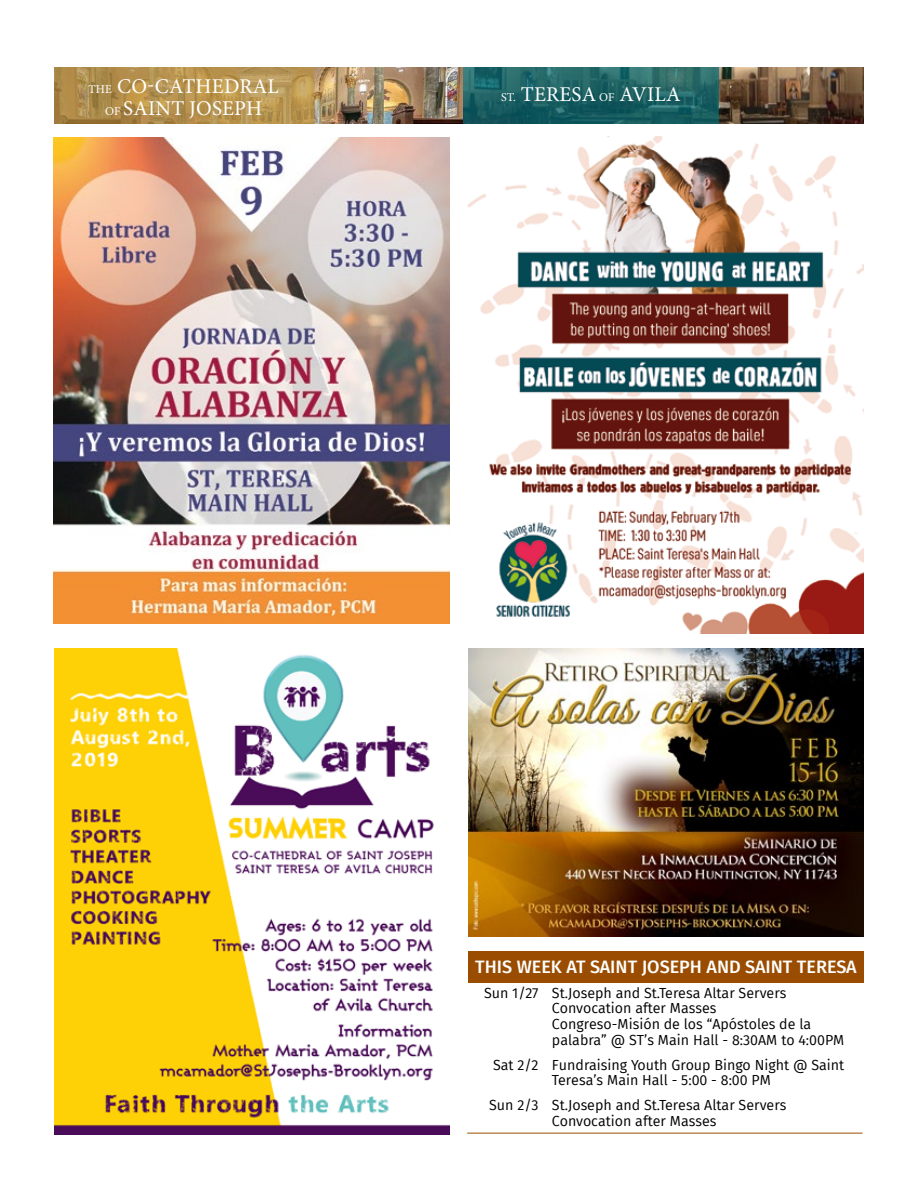
<style>
.page{position:relative;width:918px;height:1188px;background:#fff}
.page>*{position:absolute;margin:0;border:0;box-sizing:border-box;transform-origin:0 0}
.t1{font:21px/22.5px "Minion Pro";letter-spacing:.01em;color:#fff;text-align:center}
.t2{font:500 18px "Fira Sans";color:#fff}
.t3{font:14.25px/15.8px "Fira Sans";color:#000}
.s1{font-size:12px}
</style>
<div class="page">
<img style="left:313px;top:68px;width:551px;height:56px">
<svg style="left:461px;top:68px;width:258px;height:56px;background:#1f6264"></svg>
<svg style="left:54px;top:68px;width:259px;height:56px;background:#b4914e"></svg>
<hr style="left:467px;top:1133px;width:396px;height:1px;background:#9a4d00">
<div style="left:468px;top:951px;width:396px;height:31px;background:#9a4d00"></div>
<img style="left:54px;top:649px;width:396px;height:486px">
<img style="left:54px;top:137px;width:396px;height:486px">
<img style="left:468px;top:136px;width:396px;height:497px">
<img style="left:468px;top:648px;width:396px;height:288px">
<h1 class="t1" style="left:88px;top:75px;width:192px"><span class="s1">THE</span> CO-CATHEDRAL<br><span class="s1">OF</span> SAINT JOSEPH</h1>
<h1 class="t1" style="left:501px;top:83px;width:181px"><span class="s1">ST.</span> TERESA <span class="s1">OF</span> AVILA</h1>
<p class="t2" style="left:475px;top:952px;width:383px">THIS WEEK AT SAINT JOSEPH AND SAINT TERESA</p>
<p class="t3" style="left:552px;top:984px;width:294px;text-indent:-68px">Sun 1/27 St.Joseph and St.Teresa Altar Servers Convocation after Masses<br>Congreso-Misión de los “Apóstoles de la palabra” @ ST’s Main Hall - 8:30AM to 4:00PM</p>
<p class="t3" style="left:552px;top:1056px;width:294px;text-indent:-59px">Sat 2/2 Fundraising Youth Group Bingo Night @ Saint<br>Teresa’s Main Hall - 5:00 - 8:00 PM</p>
<p class="t3" style="left:489px;top:1097px;width:299px;text-align:center">Sun 2/3 St.Joseph and St.Teresa Altar Servers<br>Convocation after Masses</p>
</div>
